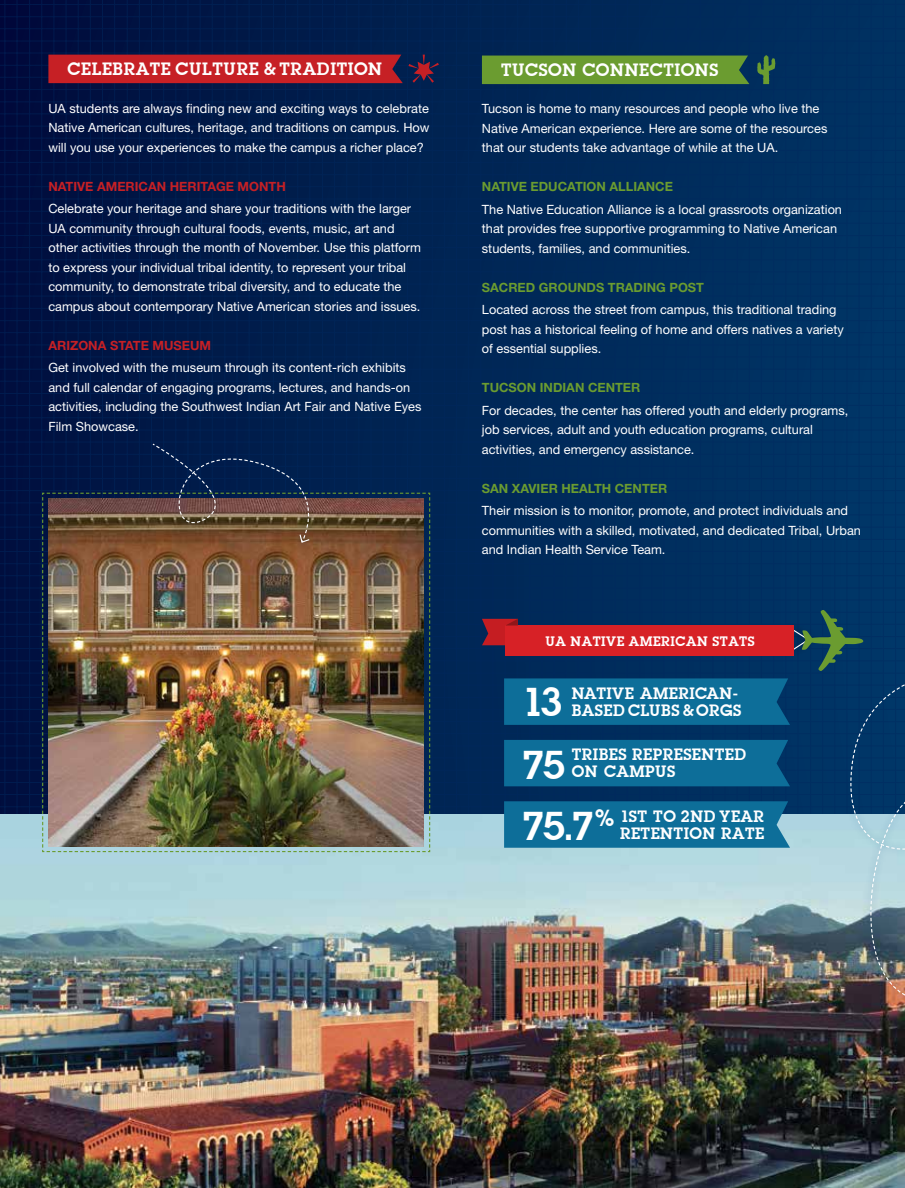
<style>
.page{position:relative;width:905px;height:1188px;background:#fff}
.page>*{position:absolute;margin:0;border:0;box-sizing:border-box;transform-origin:0 0}
.t1{font:700 43.95px "Lapland";color:#fff}
.t2{font:700 19.5px "Lapland";letter-spacing:.035em;color:#fff}
.t3{font:700 18px/16.8px "Lapland";letter-spacing:.03em;color:#fff}
.t4{font:700 15px "Lapland";letter-spacing:.04em;color:#fff}
.t5{font:12.75px/19.5px "Helvetica Neue LT Std";color:#fff}
.t6{font:700 12.75px "Helvetica Neue LT Std";color:#6b9c30}
.t7{font:700 12.75px "Helvetica Neue LT Std";color:#c62025}
.s1{font-size:43.95px}
.s2{font-size:25.65px}
</style>
<div class="page">
<svg style="left:0;top:0;width:482px;height:815px;background:#001a4a"></svg>
<img style="left:0;top:815px;width:482px;height:373px">
<svg style="left:48px;top:55px;width:391px;height:28px;background:#b42028"></svg>
<img style="left:482px;top:0;width:423px;height:1188px">
<svg style="left:42px;top:434px;width:388px;height:58px;background:#011e4d"></svg>
<img style="left:42px;top:492px;width:389px;height:361px">
<h2 class="t2" style="left:68px;top:58px;width:316px">CELEBRATE CULTURE &amp; TRADITION</h2>
<p class="t5" style="left:48px;top:98px;width:382px;text-align:justify">UA students are always finding new and exciting ways to celebrate Native American cultures, heritage, and traditions on campus. How will you use your experiences to make the campus a richer place?</p>
<p class="t7" style="left:48px;top:178px;width:239px">NATIVE AMERICAN HERITAGE MONTH</p>
<p class="t5" style="left:48px;top:199px;width:374px">Celebrate your heritage and share your traditions with the larger UA community through cultural foods, events, music, art and other activities through the month of November. Use this platform to express your individual tribal identity, to represent your tribal community, to demonstrate tribal diversity, and to educate the campus about contemporary Native American stories and issues.</p>
<p class="t7" style="left:48px;top:337px;width:164px">ARIZONA STATE MUSEUM</p>
<p class="t5" style="left:48px;top:358px;width:374px">Get involved with the museum through its content-rich exhibits and full calendar of engaging programs, lectures, and hands-on activities, including the Southwest Indian Art Fair and Native Eyes Film Showcase.</p>
<h2 class="t2" style="left:501px;top:58px;width:219px">TUCSON CONNECTIONS</h2>
<p class="t5" style="left:482px;top:99px;width:347px">Tucson is home to many resources and people who live the<br>Native American experience. Here are some of the resources that our students take advantage of while at the UA.</p>
<p class="t6" style="left:482px;top:179px;width:192px">NATIVE EDUCATION ALLIANCE</p>
<p class="t5" style="left:482px;top:199px;width:361px">The Native Education Alliance is a local grassroots organization that provides free supportive programming to Native American students, families, and communities.</p>
<p class="t6" style="left:482px;top:279px;width:223px">SACRED GROUNDS TRADING POST</p>
<p class="t5" style="left:482px;top:300px;width:363px">Located across the street from campus, this traditional trading post has a historical feeling of home and offers natives a variety of essential supplies.</p>
<p class="t6" style="left:482px;top:380px;width:160px">TUCSON INDIAN CENTER</p>
<p class="t5" style="left:482px;top:400px;width:368px">For decades, the center has offered youth and elderly programs, job services, adult and youth education programs, cultural activities, and emergency assistance.</p>
<p class="t6" style="left:482px;top:480px;width:187px">SAN XAVIER HEALTH CENTER</p>
<p class="t5" style="left:482px;top:501px;width:380px">Their mission is to monitor, promote, and protect individuals and communities with a skilled, motivated, and dedicated Tribal, Urban and Indian Health Service Team.</p>
<p class="t4" style="left:545px;top:632px;width:211px">UA NATIVE AMERICAN STATS</p>
<h1 class="t1" style="left:522px;top:677px;width:43px">13</h1>
<h3 class="t3" style="left:572px;top:685px;width:171px">NATIVE AMERICAN-<br>BASED CLUBS &amp; ORGS</h3>
<h1 class="t1" style="left:522px;top:740px;width:45px">75</h1>
<h3 class="t3" style="left:572px;top:746px;width:176px">TRIBES REPRESENTED<br>ON CAMPUS</h3>
<h3 class="t3" style="left:522px;top:808px;width:210px;text-align:center"><span class="s1">75.7</span><span class="s2">%</span> 1ST TO 2ND YEAR<br>RETENTION</h3>
<h3 class="t3" style="left:721px;top:825px;width:12px">RATE</h3>
</div>
